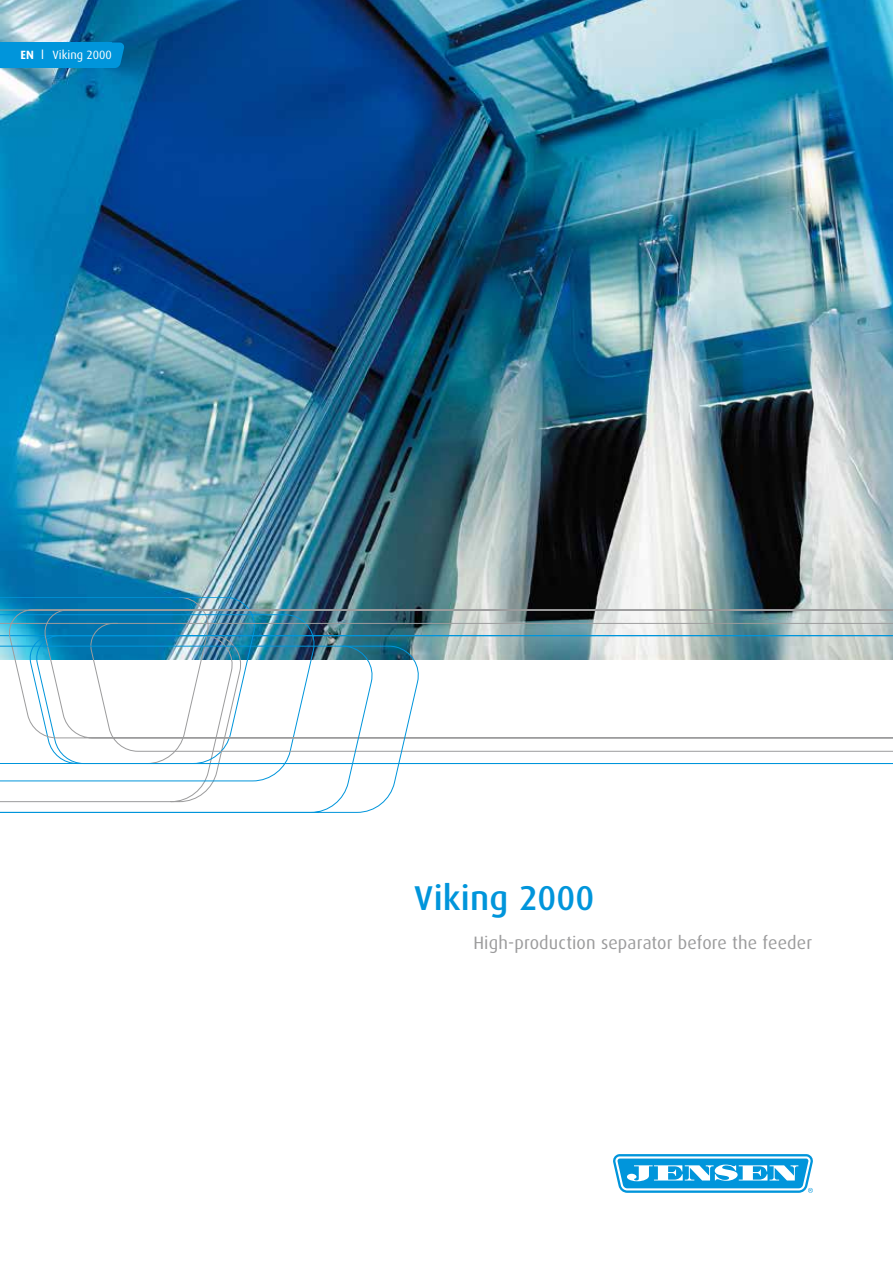
<style>
.page{position:relative;width:893px;height:1263px;background:#fff}
.page>*{position:absolute;margin:0;border:0;box-sizing:border-box;transform-origin:0 0}
.t1{font:500 34.5px "Dax";letter-spacing:.005em;color:#0095db}
.t2{font:18px "Dax";letter-spacing:.01em;color:#9c9c9d}
.t3{font:12px "Dax";color:#fff}
.s1{font-weight:700}
</style>
<div class="page">
<svg style="left:613px;top:1154px;width:200px;height:39px"></svg>
<img style="left:203px;top:0;width:690px;height:597px">
<img style="left:203px;top:597px;width:690px;height:168px">
<svg style="left:203px;top:609px;width:690px;height:143px"></svg>
<svg style="left:203px;top:646px;width:218px;height:167px"></svg>
<img style="left:0;top:0;width:203px;height:813px">
<div style="left:0;top:43px;width:112px;height:25px;background:#0095db"></div>
<p class="t3" style="left:21px;top:48px;width:93px"><span class="s1">EN</span> l Viking 2000</p>
<h1 class="t1" style="left:414px;top:879px;width:182px">Viking 2000</h1>
<p class="t2" style="left:473px;top:932px;width:340px">High-production separator before the feeder</p>
</div>
